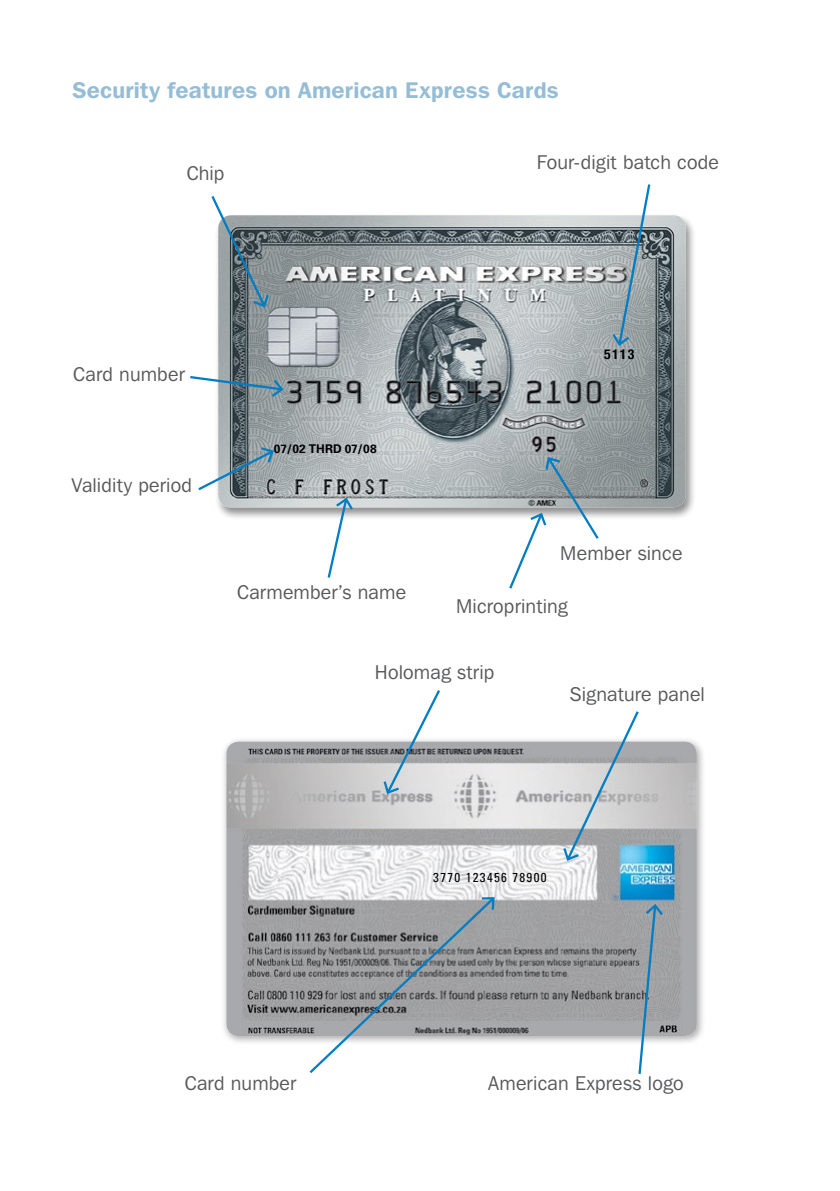
<style>
.page{position:relative;width:840px;height:1191px;background:#fff}
.page>*{position:absolute;margin:0;border:0;box-sizing:border-box;transform-origin:0 0}
.t1{font:600 22.6px "Franklin Gothic IT Cby BT";letter-spacing:.01em;color:#95bdd5}
.t2{font:19.8px "Franklin Gothic IT Cby BT";letter-spacing:.01em;color:#58595b}
.t3{font:700 condensed 13.8px "Helvetica Neue";color:#000}
.t4{font:condensed 13px "Univers";letter-spacing:.1em;color:#000}
.t5{font:700 12px "Univers";letter-spacing:.005em;color:#000}
</style>
<div class="page">
<div style="left:220px;top:737px;width:485px;height:309px;background:#000;opacity:.35"></div>
<img style="left:226px;top:741px;width:470px;height:295px">
<svg style="left:381px;top:690px;width:61px;height:105px"></svg>
<svg style="left:307px;top:895px;width:189px;height:178px"></svg>
<svg style="left:561px;top:711px;width:79px;height:151px"></svg>
<svg style="left:636px;top:902px;width:29px;height:172px"></svg>
<div style="left:214px;top:213px;width:482px;height:307px;background:#000;opacity:.45"></div>
<img style="left:218px;top:215px;width:467px;height:292px">
<svg style="left:190px;top:374px;width:95px;height:25px"></svg>
<svg style="left:211px;top:196px;width:59px;height:113px"></svg>
<svg style="left:198px;top:445px;width:77px;height:47px"></svg>
<svg style="left:610px;top:184px;width:41px;height:164px"></svg>
<svg style="left:326px;top:496px;width:29px;height:82px"></svg>
<svg style="left:507px;top:455px;width:93px;height:134px"></svg>
<p class="t1" style="left:72px;top:76px;width:488px">Security features on American Express Cards</p>
<p class="t2" style="left:187px;top:161px;width:39px">Chip</p>
<p class="t2" style="left:536px;top:150px;width:184px">Four-digit batch code</p>
<p class="t2" style="left:73px;top:362px;width:113px">Card number</p>
<p class="t2" style="left:71px;top:473px;width:122px">Validity period</p>
<p class="t5" style="left:274px;top:442px;width:104px">07/02 THRD 07/08</p>
<p class="t2" style="left:237px;top:580px;width:170px">Carmember’s name</p>
<p class="t3" style="left:603px;top:343px;width:32px">5113</p>
<p class="t2" style="left:560px;top:540px;width:123px">Member since</p>
<p class="t2" style="left:456px;top:593px;width:113px">Microprinting</p>
<p class="t2" style="left:374px;top:660px;width:121px">Holomag strip</p>
<p class="t2" style="left:569px;top:682px;width:137px">Signature panel</p>
<p class="t4" style="left:433px;top:869px;width:115px">3770 123456 78900</p>
<p class="t2" style="left:185px;top:1070px;width:113px">Card number</p>
<p class="t2" style="left:488px;top:1070px;width:197px">American Express logo</p>
</div>
